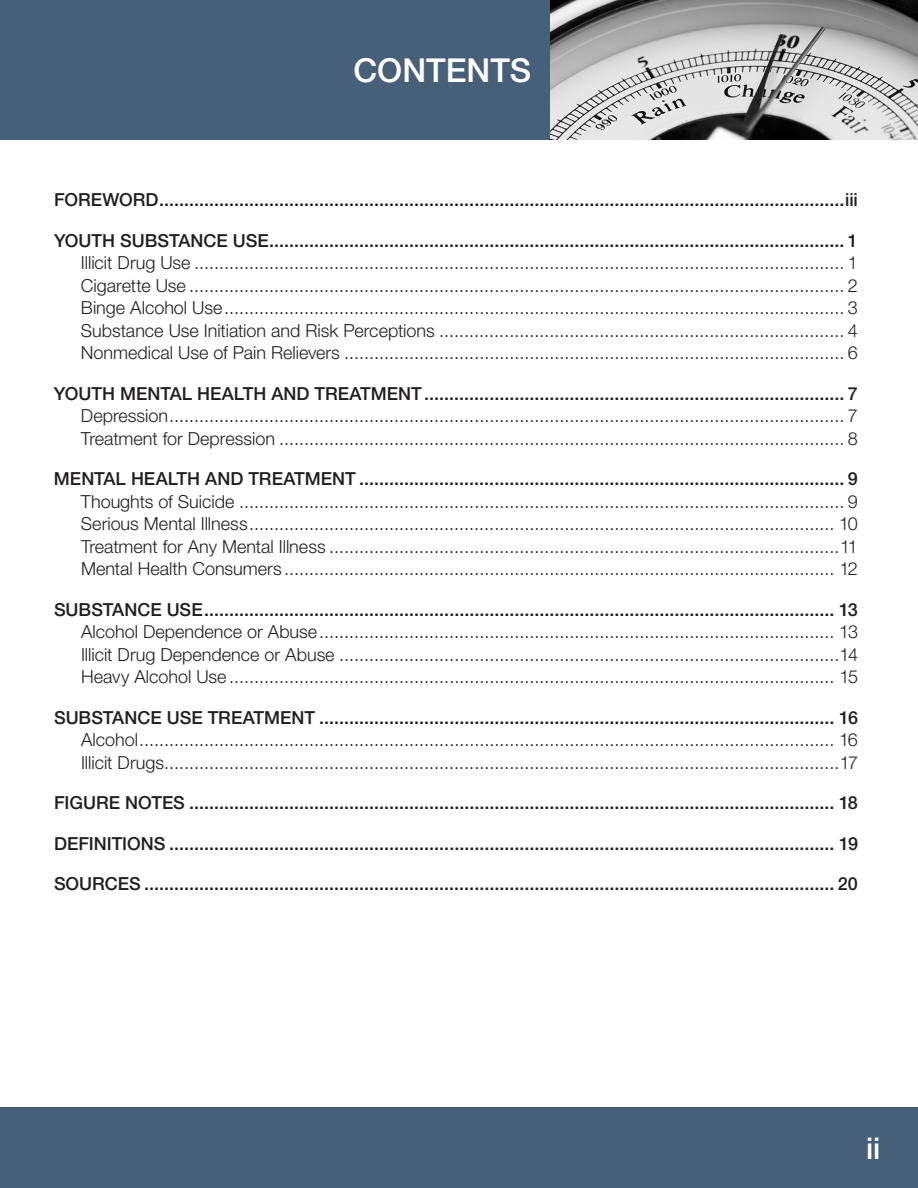
<style>
.page{position:relative;width:918px;height:1188px;background:#fff}
.page>*{position:absolute;margin:0;border:0;box-sizing:border-box;transform-origin:0 0}
.t1{font:500 33px "Helvetica Neue LT Std";color:#fff}
.t2{font:500 30px "Helvetica Neue LT Std";color:#fff}
.t3{font:300 18px "Helvetica Neue LT Std";color:#231f20}
.t4{font:500 18px "Helvetica Neue LT Std";color:#231f20}
</style>
<div class="page">
<div style="left:0;top:0;width:551px;height:140px;background:#466079"></div>
<div style="left:0;top:1107px;width:918px;height:81px;background:#466079"></div>
<img style="left:551px;top:0;width:367px;height:140px">
<h2 class="t1" style="left:353px;top:50px;width:179px">CONTENTS</h2>
<p class="t4" style="left:54px;top:189px;width:805px">FOREWORD .........................................................................................................................................iii</p>
<p class="t4" style="left:54px;top:230px;width:805px">YOUTH SUBSTANCE USE ................................................................................................................... 1</p>
<p class="t3" style="left:81px;top:252px;width:779px">Illicit Drug Use .................................................................................................................................. 1</p>
<p class="t3" style="left:81px;top:274px;width:779px">Cigarette Use ................................................................................................................................... 2</p>
<p class="t3" style="left:81px;top:297px;width:779px">Binge Alcohol Use ............................................................................................................................ 3</p>
<p class="t3" style="left:81px;top:319px;width:779px">Substance Use Initiation and Risk Perceptions ................................................................................. 4</p>
<p class="t3" style="left:81px;top:342px;width:779px">Nonmedical Use of Pain Relievers .................................................................................................... 6</p>
<p class="t4" style="left:54px;top:383px;width:806px">YOUTH MENTAL HEALTH AND TREATMENT .................................................................................... 7</p>
<p class="t3" style="left:81px;top:405px;width:779px">Depression ....................................................................................................................................... 7</p>
<p class="t3" style="left:81px;top:427px;width:779px">Treatment for Depression ................................................................................................................. 8</p>
<p class="t4" style="left:54px;top:468px;width:806px">MENTAL HEALTH AND TREATMENT ................................................................................................. 9</p>
<p class="t3" style="left:81px;top:490px;width:779px">Thoughts of Suicide ......................................................................................................................... 9</p>
<p class="t3" style="left:81px;top:513px;width:779px">Serious Mental Illness ..................................................................................................................... 10</p>
<p class="t3" style="left:81px;top:535px;width:778px">Treatment for Any Mental Illness ......................................................................................................11</p>
<p class="t3" style="left:81px;top:558px;width:779px">Mental Health Consumers .............................................................................................................. 12</p>
<p class="t4" style="left:54px;top:599px;width:806px">SUBSTANCE USE .............................................................................................................................. 13</p>
<p class="t3" style="left:81px;top:621px;width:779px">Alcohol Dependence or Abuse ....................................................................................................... 13</p>
<p class="t3" style="left:81px;top:643px;width:779px">Illicit Drug Dependence or Abuse ....................................................................................................14</p>
<p class="t3" style="left:81px;top:666px;width:778px">Heavy Alcohol Use ......................................................................................................................... 15</p>
<p class="t4" style="left:54px;top:707px;width:806px">SUBSTANCE USE TREATMENT ....................................................................................................... 16</p>
<p class="t3" style="left:81px;top:729px;width:778px">Alcohol ........................................................................................................................................... 16</p>
<p class="t3" style="left:81px;top:751px;width:778px">Illicit Drugs .......................................................................................................................................17</p>
<p class="t4" style="left:54px;top:792px;width:805px">FIGURE NOTES ................................................................................................................................. 18</p>
<p class="t4" style="left:54px;top:833px;width:805px">DEFINITIONS ..................................................................................................................................... 19</p>
<p class="t4" style="left:54px;top:873px;width:805px">SOURCES .......................................................................................................................................... 20</p>
<h2 class="t2" style="left:866px;top:1130px;width:16px">ii</h2>
</div>
